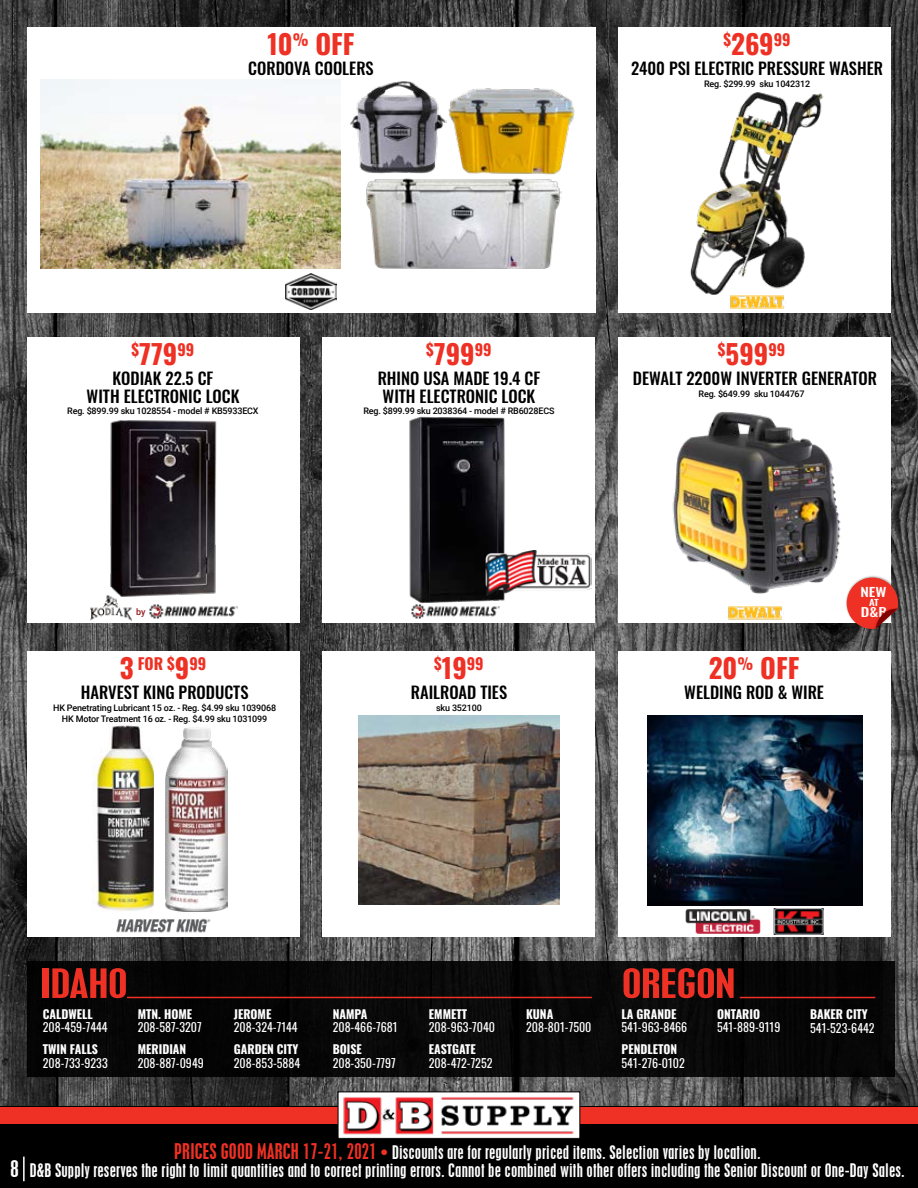
<style>
.page{position:relative;width:918px;height:1188px;background:#fff}
.page>*{position:absolute;margin:0;border:0;box-sizing:border-box;transform-origin:0 0}
.t1{font:condensed 36px "Placard";color:#ee3124;scale:1.4 1}
.t2{font:700 27px "Oswald";color:#ee3124}
.t3{font:condensed 16.5px/18.5px "Placard";letter-spacing:.02em;color:#fff;scale:1.04 1}
.t4{font:500 16.5px/17.2px "Oswald";color:#000;text-align:center}
.t5{font:700 15.75px "Oswald";color:#ee3124}
.t6{font:500 12.45px "Oswald";color:#fff;scale:1.25 1}
.t7{font:500 12.3px "Oswald";color:#fff;scale:1.25 1}
.t8{font:12px "Oswald";color:#fff}
.t9{font:700 12px "Oswald";color:#fff}
.t10{font:500 9px/10.5px "Roboto";letter-spacing:-.02em;color:#000;text-align:center}
.t11{font:500 9px "Roboto";color:#971c1f}
.t12{font:500 8.7px "Oswald";color:#fff;scale:1.25 1}
.s1{font-size:27px}
.s2{font-size:19.2px;color:#ee3124}
.s3{font-size:20.4px}
</style>
<div class="page">
<img style="left:0;top:0;width:918px;height:1107px">
<div style="left:27px;top:27px;width:568px;height:285px;background:#fff"></div>
<img style="left:40px;top:80px;width:301px;height:189px">
<div style="left:0;top:1107px;width:918px;height:81px;background:#000"></div>
<div style="left:0;top:1107px;width:918px;height:16px;background:#ee3124"></div>
<img style="left:340px;top:1094px;width:238px;height:43px">
<div style="left:338px;top:1092px;width:242px;height:47px;border:1px solid #000"></div>
<hr style="left:23px;top:1157px;width:2px;height:24px;background:#fff">
<div style="left:27px;top:962px;width:867px;height:115px;background:#070707"></div>
<hr style="left:740px;top:997px;width:135px;height:1px;background:#ee3124">
<hr style="left:127px;top:997px;width:465px;height:1px;background:#ee3124">
<div style="left:27px;top:651px;width:272px;height:286px;background:#fff"></div>
<div style="left:323px;top:651px;width:272px;height:286px;background:#fff"></div>
<div style="left:619px;top:651px;width:272px;height:286px;background:#fff"></div>
<div style="left:27px;top:338px;width:272px;height:285px;background:#fff"></div>
<div style="left:323px;top:338px;width:272px;height:285px;background:#fff"></div>
<div style="left:619px;top:338px;width:272px;height:285px;background:#fff"></div>
<div style="left:619px;top:27px;width:272px;height:285px;background:#fff"></div>
<img style="left:116px;top:918px;width:94px;height:15px">
<img style="left:165px;top:727px;width:63px;height:184px">
<img style="left:93px;top:724px;width:61px;height:188px">
<img style="left:690px;top:92px;width:134px;height:203px">
<img style="left:730px;top:295px;width:56px;height:14px">
<img style="left:672px;top:412px;width:169px;height:182px">
<img style="left:728px;top:606px;width:56px;height:13px">
<img style="left:359px;top:716px;width:200px;height:189px">
<img style="left:647px;top:716px;width:216px;height:189px">
<img style="left:686px;top:909px;width:74px;height:25px">
<img style="left:110px;top:420px;width:107px;height:177px">
<img style="left:90px;top:593px;width:44px;height:28px">
<img style="left:149px;top:604px;width:89px;height:15px">
<img style="left:409px;top:416px;width:96px;height:187px">
<img style="left:411px;top:604px;width:89px;height:15px">
<img style="left:486px;top:550px;width:106px;height:46px">
<img style="left:286px;top:274px;width:50px;height:35px">
<img style="left:366px;top:178px;width:196px;height:91px">
<img style="left:350px;top:81px;width:96px;height:93px">
<img style="left:446px;top:88px;width:129px;height:87px">
<img style="left:774px;top:908px;width:50px;height:27px">
<div style="left:845px;top:576px;width:55px;height:55px;background:#000;opacity:.35"></div>
<div style="left:873px;top:607px;width:25px;height:23px;background:#000;opacity:.1"></div>
<svg style="left:847px;top:578px;width:51px;height:51px;background:#cf433a"></svg>
<h2 class="t2" style="left:267px;top:30px;width:89px">10<sup>%</sup> OFF</h2>
<p class="t4" style="left:248px;top:60px;width:127px">CORDOVA COOLERS</p>
<p class="t5" style="left:724px;top:31px;width:69px">$<span class="s1">269</span>99</p>
<p class="t10" style="left:704px;top:78px;width:108px">Reg. $299.99 sku 1042312</p>
<p class="t4" style="left:631px;top:60px;width:253px">2400 PSI ELECTRIC PRESSURE WASHER</p>
<p class="t5" style="left:132px;top:342px;width:64px">$<span class="s1">779</span>99</p>
<p class="t4" style="left:87px;top:371px;width:154px">KODIAK 22.5 CF<br>WITH ELECTRONIC LOCK</p>
<p class="t5" style="left:426px;top:342px;width:67px">$<span class="s1">799</span>99</p>
<p class="t4" style="left:378px;top:371px;width:164px;text-align:left">RHINO USA MADE 19.4 CF<br>WITH ELECTRONIC LOCK</p>
<p class="t5" style="left:718px;top:342px;width:69px">$<span class="s1">599</span>99</p>
<p class="t10" style="left:699px;top:388px;width:108px">Reg. $649.99 sku 1044767</p>
<p class="t4" style="left:633px;top:371px;width:246px">DEWALT 2200W INVERTER GENERATOR</p>
<p class="t10" style="left:67px;top:405px;width:193px">Reg. $899.99 sku 1028554 - model # KB5933ECX</p>
<p class="t10" style="left:363px;top:405px;width:193px">Reg. $899.99 sku 2038364 - model # RB6028ECS</p>
<p class="t11" style="left:136px;top:605px;width:11px">by</p>
<p class="t6" style="left:860px;top:586px;width:22px">NEW</p>
<p class="t12" style="left:869px;top:598px;width:9px">AT</p>
<p class="t7" style="left:861px;top:605px;width:22px">D&amp;B</p>
<p class="t5" style="left:120px;top:655px;width:88px"><span class="s1">3</span> FOR $<span class="s1">9</span>99</p>
<p class="t10" style="left:53px;top:702px;width:224px">HK Penetrating Lubricant 15 oz. - Reg. $4.99 sku 1039068<br>HK Motor Treatment 16 oz. - Reg. $4.99 sku 1031099</p>
<p class="t4" style="left:81px;top:685px;width:169px">HARVEST KING PRODUCTS</p>
<p class="t5" style="left:434px;top:655px;width:51px">$<span class="s1">19</span>99</p>
<p class="t10" style="left:436px;top:702px;width:47px">sku 352100</p>
<p class="t4" style="left:411px;top:685px;width:98px">RAILROAD TIES</p>
<h2 class="t2" style="left:709px;top:654px;width:92px">20<sup>%</sup> OFF</h2>
<p class="t4" style="left:684px;top:685px;width:141px">WELDING ROD &amp; WIRE</p>
<h1 class="t1" style="left:40px;top:961px;width:63px">IDAHO</h1>
<p class="t9" style="left:43px;top:1007px;width:52px">CALDWELL</p>
<p class="t8" style="left:43px;top:1016px;width:66px">208-459-7444</p>
<p class="t9" style="left:43px;top:1043px;width:57px">TWIN FALLS</p>
<p class="t8" style="left:43px;top:1052px;width:66px">208-733-9233</p>
<p class="t9" style="left:138px;top:1007px;width:56px">MTN. HOME</p>
<p class="t8" style="left:138px;top:1016px;width:65px">208-587-3207</p>
<p class="t9" style="left:138px;top:1043px;width:50px">MERIDIAN</p>
<p class="t8" style="left:138px;top:1052px;width:68px">208-887-0949</p>
<p class="t9" style="left:234px;top:1007px;width:39px">JEROME</p>
<p class="t8" style="left:234px;top:1016px;width:65px">208-324-7144</p>
<p class="t9" style="left:234px;top:1043px;width:66px">GARDEN CITY</p>
<p class="t8" style="left:234px;top:1052px;width:68px">208-853-5884</p>
<p class="t9" style="left:333px;top:1007px;width:36px">NAMPA</p>
<p class="t8" style="left:333px;top:1016px;width:66px">208-466-7681</p>
<p class="t9" style="left:333px;top:1043px;width:31px">BOISE</p>
<p class="t8" style="left:333px;top:1052px;width:64px">208-350-7797</p>
<p class="t9" style="left:429px;top:1007px;width:40px">EMMETT</p>
<p class="t8" style="left:429px;top:1016px;width:68px">208-963-7040</p>
<p class="t9" style="left:429px;top:1043px;width:49px">EASTGATE</p>
<p class="t8" style="left:429px;top:1052px;width:65px">208-472-7252</p>
<p class="t9" style="left:526px;top:1007px;width:29px">KUNA</p>
<p class="t8" style="left:526px;top:1016px;width:67px">208-801-7500</p>
<h1 class="t1" style="left:622px;top:961px;width:82px">OREGON</h1>
<p class="t9" style="left:622px;top:1008px;width:56px">LA GRANDE</p>
<p class="t8" style="left:622px;top:1017px;width:67px">541-963-8466</p>
<p class="t9" style="left:622px;top:1043px;width:57px">PENDLETON</p>
<p class="t8" style="left:622px;top:1052px;width:65px">541-276-0102</p>
<p class="t9" style="left:717px;top:1008px;width:45px">ONTARIO</p>
<p class="t8" style="left:717px;top:1017px;width:65px">541-889-9119</p>
<p class="t9" style="left:810px;top:1008px;width:59px">BAKER CITY</p>
<p class="t8" style="left:810px;top:1017px;width:66px">541-523-6442</p>
<p class="t3" style="left:10px;top:1143px;width:862px;text-indent:164px"><span class="s2">PRICES GOOD MARCH 17-21, 2021 •</span> Discounts are for regularly priced items. Selection varies by location.<br><span class="s3">8</span> D&amp;B Supply reserves the right to limit quantities and to correct printing errors. Cannot be combined with other offers including the Senior Discount or One-Day Sales.</p>
</div>
